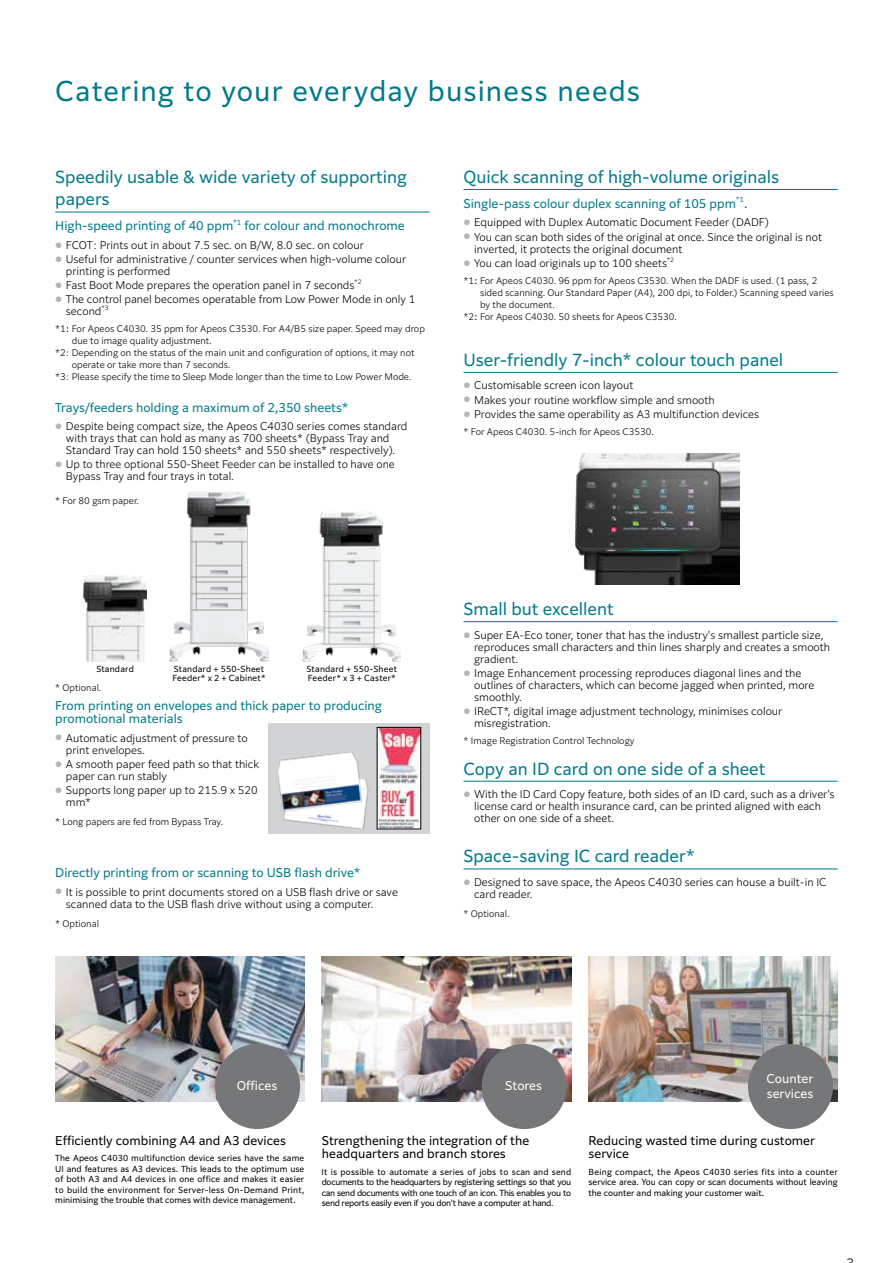
<style>
.page{position:relative;width:893px;height:1263px;background:#fff}
.page>*{position:absolute;margin:0;border:0;box-sizing:border-box;transform-origin:0 0}
.t1{font:27px "Clarimo UDPE";letter-spacing:.04em;color:#007a8a}
.t2{font:16.5px/22.5px "Clarimo UDPE";color:#007a8a}
.t3{font:12px/13.5px "Clarimo UDPE";color:#007a8a}
.t4{font:12px/13.5px "Clarimo UDPE";color:#000}
.t5{font:12px/15px "Clarimo UDPE";color:#fff}
.t6{font:300 10.5px/12px "Clarimo UDPE";color:#000}
.t7{font:300 9px "Clarimo UDPE";color:#000}
.t8{font:8.25px/10.5px "Clarimo UDPE";color:#000;text-align:justify}
.t9{font:8.25px/9px "Clarimo UDPE";letter-spacing:.02em;color:#000}
.t10{font:7.05px "Clarimo UDPE";color:#007a8a}
.t11{font:300 6.15px "Clarimo UDPE";color:#000}
.s1{font-size:7.35px;color:#b4b6b8}
.s2{font-weight:400}
</style>
<div class="page">
<hr style="left:55px;top:212px;width:374px;height:1px;background:#007a8a">
<hr style="left:463px;top:189px;width:375px;height:1px;background:#007a8a">
<hr style="left:463px;top:372px;width:375px;height:1px;background:#007a8a">
<hr style="left:463px;top:621px;width:375px;height:1px;background:#007a8a">
<hr style="left:463px;top:781px;width:375px;height:1px;background:#007a8a">
<hr style="left:463px;top:869px;width:375px;height:1px;background:#007a8a">
<img style="left:574px;top:453px;width:166px;height:131px">
<img style="left:322px;top:957px;width:249px;height:144px">
<img style="left:588px;top:957px;width:250px;height:144px">
<img style="left:55px;top:957px;width:249px;height:144px">
<div style="left:215px;top:1044px;width:85px;height:85px;background:#757779;border-radius:50%"></div>
<div style="left:482px;top:1044px;width:85px;height:85px;background:#757779;border-radius:50%"></div>
<div style="left:748px;top:1044px;width:85px;height:85px;background:#757779;border-radius:50%"></div>
<div style="left:268px;top:723px;width:161px;height:110px;background:#d1d3d4"></div>
<img style="left:278px;top:752px;width:92px;height:78px">
<img style="left:379px;top:729px;width:40px;height:98px">
<img style="left:84px;top:576px;width:63px;height:85px">
<img style="left:303px;top:512px;width:98px;height:149px">
<img style="left:169px;top:492px;width:100px;height:170px">
<h1 class="t1" style="left:55px;top:70px;width:586px">Catering to your everyday business needs</h1>
<h2 class="t2" style="left:55px;top:164px;width:353px">Speedily usable &amp; wide variety of supporting papers</h2>
<p class="t3" style="left:55px;top:218px;width:180px">High-speed printing of 40 ppm</p>
<p class="t10" style="left:233px;top:216px;width:10px">*1</p>
<p class="t3" style="left:244px;top:218px;width:162px">for colour and monochrome</p>
<p class="t6" style="left:55px;top:238px;width:310px"><span class="s1">●</span> FCOT: Prints out in about 7.5 sec. on B/W, 8.0 sec. on colour</p>
<p class="t6" style="left:66px;top:252px;width:342px;text-indent:-11px"><span class="s1">●</span> Useful for administrative / counter services when high-volume colour printing is performed</p>
<p class="t6" style="left:55px;top:278px;width:301px"><span class="s1">●</span> Fast Boot Mode prepares the operation panel in 7 seconds</p>
<p class="t11" style="left:354px;top:277px;width:9px">*2</p>
<p class="t6" style="left:66px;top:293px;width:351px;text-indent:-11px"><span class="s1">●</span> The control panel becomes operatable from Low Power Mode in only 1 second</p>
<p class="t11" style="left:101px;top:303px;width:9px">*3</p>
<p class="t7" style="left:55px;top:322px;width:371px">*1<span class="s2">:</span> For Apeos C4030. 35 ppm for Apeos C3530. For A4/B5 size paper. Speed may drop</p>
<p class="t7" style="left:72px;top:334px;width:142px">due to image quality adjustment.</p>
<p class="t7" style="left:55px;top:346px;width:361px">*2: Depending on the status of the main unit and configuration of options, it may not</p>
<p class="t7" style="left:72px;top:358px;width:160px">operate or take more than 7 seconds.</p>
<p class="t7" style="left:55px;top:370px;width:358px">*3: Please specify the time to Sleep Mode longer than the time to Low Power Mode.</p>
<p class="t3" style="left:55px;top:399px;width:295px">Trays/feeders holding a maximum of 2,350 sheets*</p>
<p class="t6" style="left:66px;top:419px;width:343px;text-indent:-11px"><span class="s1">●</span> Despite being compact size, the Apeos C4030 series comes standard with trays that can hold as many as 700 sheets* (Bypass Tray and<br>Standard Tray can hold 150 sheets* and 550 sheets* respectively).</p>
<p class="t6" style="left:66px;top:457px;width:330px;text-indent:-11px"><span class="s1">●</span> Up to three optional 550-Sheet Feeder can be installed to have one<br>Bypass Tray and four trays in total.</p>
<p class="t7" style="left:55px;top:493px;width:85px">* For 80 gsm paper.</p>
<p class="t9" style="left:96px;top:664px;width:39px">Standard</p>
<p class="t9" style="left:307px;top:664px;width:92px">Standard + 550-Sheet<br>Feeder* x 3 + Caster*</p>
<p class="t9" style="left:172px;top:664px;width:95px">Standard + 550-Sheet<br>Feeder* x 2 + Cabinet*</p>
<p class="t7" style="left:55px;top:680px;width:48px">* Optional.</p>
<p class="t3" style="left:55px;top:697px;width:328px">From printing on envelopes and thick paper to producing promotional materials</p>
<p class="t6" style="left:66px;top:731px;width:183px;text-indent:-11px"><span class="s1">●</span> Automatic adjustment of pressure to print envelopes.</p>
<p class="t6" style="left:66px;top:757px;width:195px;text-indent:-11px"><span class="s1">●</span> A smooth paper feed path so that thick paper can run stably</p>
<p class="t6" style="left:66px;top:783px;width:193px;text-indent:-11px"><span class="s1">●</span> Supports long paper up to 215.9 x 520 mm*</p>
<p class="t7" style="left:55px;top:815px;width:169px">* Long papers are fed from Bypass Tray.</p>
<p class="t3" style="left:55px;top:865px;width:307px">Directly printing from or scanning to USB flash drive*</p>
<p class="t6" style="left:66px;top:885px;width:334px;text-indent:-11px"><span class="s1">●</span> It is possible to print documents stored on a USB flash drive or save scanned data to the USB flash drive without using a computer.</p>
<p class="t7" style="left:55px;top:916px;width:45px">* Optional</p>
<h2 class="t2" style="left:463px;top:164px;width:317px">Quick scanning of high-volume originals</h2>
<p class="t3" style="left:463px;top:196px;width:274px">Single-pass colour duplex scanning of 105 ppm</p>
<p class="t10" style="left:736px;top:194px;width:10px">*1</p>
<p class="t3" style="left:744px;top:196px;width:5px">.</p>
<p class="t6" style="left:463px;top:216px;width:307px"><span class="s1">●</span> Equipped with Duplex Automatic Document Feeder (DADF)</p>
<p class="t6" style="left:474px;top:230px;width:349px;text-indent:-11px"><span class="s1">●</span> You can scan both sides of the original at once. Since the original is not inverted, it protects the original document</p>
<p class="t6" style="left:463px;top:256px;width:205px"><span class="s1">●</span> You can load originals up to 100 sheets</p>
<p class="t11" style="left:667px;top:254px;width:9px">*2</p>
<p class="t7" style="left:463px;top:273px;width:355px">*1<span class="s2">:</span> For Apeos C4030. 96 ppm for Apeos C3530. When the DADF is used. (1 pass, 2</p>
<p class="t7" style="left:480px;top:285px;width:355px">sided scanning. Our Standard Paper (A4), 200 dpi, to Folder.) Scanning speed varies</p>
<p class="t7" style="left:480px;top:297px;width:76px">by the document.</p>
<p class="t7" style="left:463px;top:309px;width:215px">*2<span class="s2">:</span> For Apeos C4030. 50 sheets for Apeos C3530.</p>
<h2 class="t2" style="left:463px;top:347px;width:321px">User-friendly 7-inch* colour touch panel</h2>
<p class="t6" style="left:463px;top:379px;width:171px"><span class="s1">●</span> Customisable screen icon layout</p>
<p class="t6" style="left:463px;top:393px;width:253px"><span class="s1">●</span> Makes your routine workflow simple and smooth</p>
<p class="t6" style="left:463px;top:407px;width:297px"><span class="s1">●</span> Provides the same operability as A3 multifunction devices</p>
<p class="t7" style="left:463px;top:424px;width:192px">* For Apeos C4030. 5-inch for Apeos C3530.</p>
<h2 class="t2" style="left:463px;top:596px;width:152px">Small but excellent</h2>
<p class="t6" style="left:474px;top:628px;width:357px;text-indent:-11px"><span class="s1">●</span> Super EA-Eco toner, toner that has the industry's smallest particle size, reproduces small characters and thin lines sharply and creates a smooth gradient.</p>
<p class="t6" style="left:474px;top:666px;width:342px;text-indent:-11px"><span class="s1">●</span> Image Enhancement processing reproduces diagonal lines and the outlines of characters, which can become jagged when printed, more smoothly.</p>
<p class="t6" style="left:474px;top:704px;width:310px;text-indent:-11px"><span class="s1">●</span> IReCT*, digital image adjustment technology, minimises colour misregistration.</p>
<p class="t7" style="left:463px;top:733px;width:173px">* Image Registration Control Technology</p>
<h2 class="t2" style="left:463px;top:756px;width:303px">Copy an ID card on one side of a sheet</h2>
<p class="t6" style="left:474px;top:787px;width:362px;text-indent:-11px"><span class="s1">●</span> With the ID Card Copy feature, both sides of an ID card, such as a driver’s license card or health insurance card, can be printed aligned with each other on one side of a sheet.</p>
<h2 class="t2" style="left:463px;top:844px;width:233px">Space-saving IC card reader*</h2>
<p class="t6" style="left:474px;top:875px;width:354px;text-indent:-11px"><span class="s1">●</span> Designed to save space, the Apeos C4030 series can house a built-in IC card reader.</p>
<p class="t7" style="left:463px;top:907px;width:48px">* Optional.</p>
<p class="t5" style="left:237px;top:1077px;width:42px">Offices</p>
<p class="t5" style="left:505px;top:1077px;width:38px">Stores</p>
<p class="t5" style="left:767px;top:1070px;width:48px">Counter services</p>
<p class="t4" style="left:55px;top:1132px;width:232px">Efficiently combining A4 and A3 devices</p>
<p class="t8" style="left:55px;top:1152px;width:251px">The Apeos C4030 multifunction device series have the same UI and features as A3 devices. This leads to the optimum use of both A3 and A4 devices in one office and makes it easier to build the environment for Server-less On-Demand Print, minimising the trouble that comes with device management.</p>
<p class="t4" style="left:322px;top:1132px;width:209px">Strengthening the integration of the headquarters and branch stores</p>
<p class="t8" style="left:322px;top:1166px;width:251px">It is possible to automate a series of jobs to scan and send documents to the headquarters by registering settings so that you can send documents with one touch of an icon. This enables you to send reports easily even if you don't have a computer at hand.</p>
<p class="t4" style="left:588px;top:1132px;width:228px">Reducing wasted time during customer service</p>
<p class="t8" style="left:588px;top:1166px;width:251px">Being compact, the Apeos C4030 series fits into a counter service area. You can copy or scan documents without leaving the counter and making your customer wait.</p>
</div>
